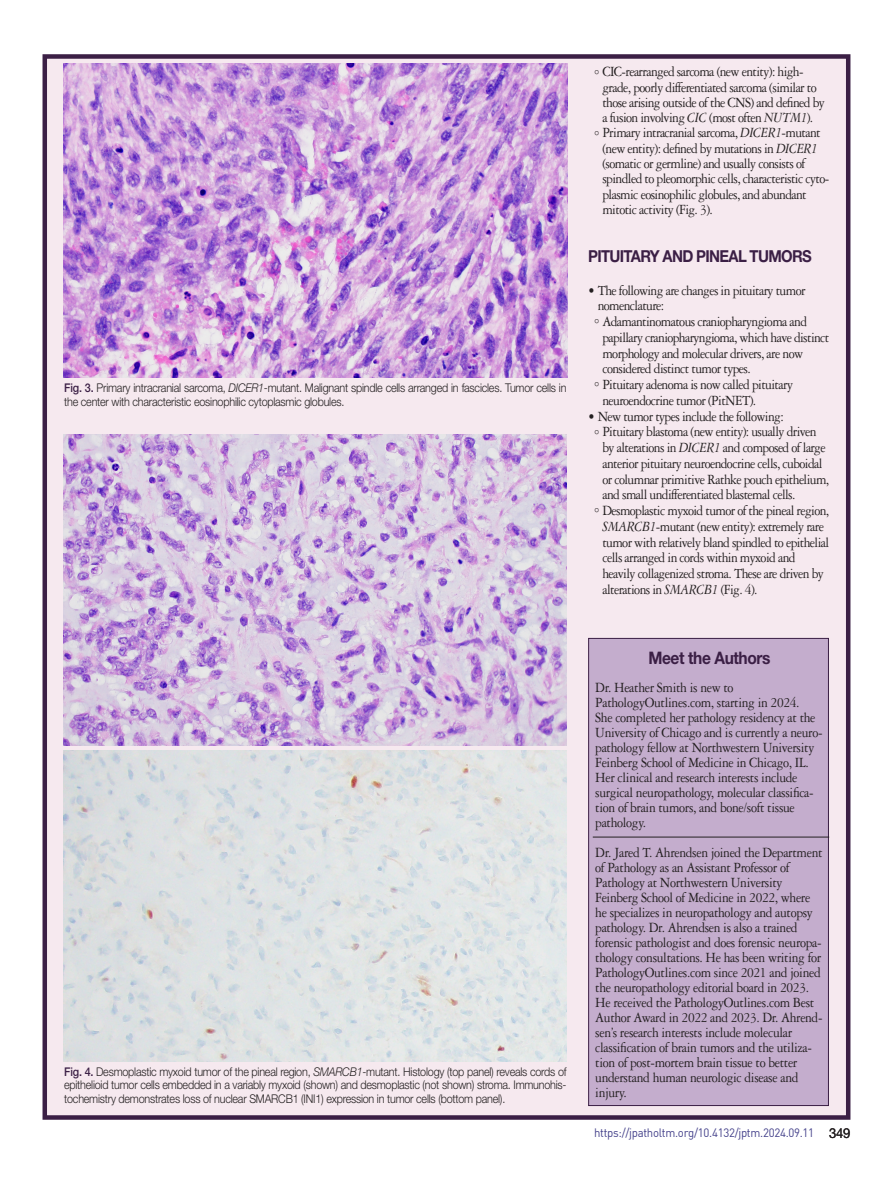
<style>
.page{position:relative;width:893px;height:1191px;background:#fff}
.page>*{position:absolute;margin:0;border:0;box-sizing:border-box;transform-origin:0 0}
.t1{font:700 17.25px "Helvetica Neue LT Std";letter-spacing:-.025em;color:#3b1f45;scale:.9 1}
.t2{font:700 16.5px "Helvetica Neue LT Std";letter-spacing:-.045em;color:#3b1f45;scale:.9 1}
.t3{font:15px "Garamond 3 LT Std";letter-spacing:-.045em;color:#231f20;scale:.9 1}
.t4{font:15px/15px "Garamond 3 LT Std";letter-spacing:-.025em;color:#231f20;scale:.9 1}
.t5{font:300 12px/13.5px "Helvetica Neue LT Std";letter-spacing:-.02em;color:#231f20;scale:.9 1}
.t6{font:12px "Dinreg";letter-spacing:-.025em;color:#45428b;scale:.95 1}
.s1{font-weight:500;color:#3b1f45}
.s2{font-style:italic}
.s3{font-family:"Helvetica Neue LT Std";font-size:13.8px;color:#231f20}
</style>
<div class="page">
<div style="left:45px;top:56px;width:803px;height:1061px;background:#f6e8ee"></div>
<div style="left:43px;top:54px;width:807px;height:1065px;border:4px solid #3b1f45"></div>
<div style="left:589px;top:638px;width:239px;height:467px;background:#c0a8cb"></div>
<div style="left:588px;top:638px;width:241px;height:468px;border:1px solid #3b1f45"></div>
<hr style="left:593px;top:837px;width:236px;height:1px;background:#231f20">
<img style="left:64px;top:64px;width:503px;height:313px">
<img style="left:64px;top:435px;width:503px;height:310px">
<img style="left:64px;top:750px;width:503px;height:311px">
<p class="t5" style="left:64px;top:381px;width:560px"><span class="s1">Fig. 3.</span> Primary intracranial sarcoma, <span class="s2">DICER1</span>-mutant. Malignant spindle cells arranged in fascicles. Tumor cells in the center with characteristic eosinophilic cytoplasmic globules.</p>
<p class="t5" style="left:64px;top:1064px;width:560px;text-align:justify"><span class="s1">Fig. 4.</span> Desmoplastic myxoid tumor of the pineal region, <span class="s2">SMARCB1</span>-mutant. Histology (top panel) reveals cords of epithelioid tumor cells embedded in a variably myxoid (shown) and desmoplastic (not shown) stroma. Immunohis&shy;tochemistry demonstrates loss of nuclear SMARCB1 (INI1) expression in tumor cells (bottom panel).</p>
<p class="t3" style="left:594px;top:64px;width:234px">° CIC-rearranged sarcoma (new entity): high-</p>
<p class="t3" style="left:602px;top:79px;width:240px">grade, poorly differentiated sarcoma (similar to</p>
<p class="t3" style="left:602px;top:94px;width:249px">those arising outside of the CNS) and defined by</p>
<p class="t3" style="left:602px;top:109px;width:236px">a fusion involving <span class="s2">CIC</span> (most often <span class="s2">NUTM1</span>).</p>
<p class="t3" style="left:594px;top:125px;width:253px">° Primary intracranial sarcoma, <span class="s2">DICER1</span>-mutant</p>
<p class="t3" style="left:602px;top:140px;width:241px">(new entity): defined by mutations in <span class="s2">DICER1</span></p>
<p class="t3" style="left:602px;top:155px;width:227px">(somatic or germline) and usually consists of</p>
<p class="t3" style="left:602px;top:171px;width:254px">spindled to pleomorphic cells, characteristic cyto-</p>
<p class="t3" style="left:602px;top:186px;width:229px">plasmic eosinophilic globules, and abundant</p>
<p class="t3" style="left:602px;top:201px;width:124px">mitotic activity (Fig. 3).</p>
<p class="t2" style="left:588px;top:246px;width:250px">PITUITARY AND PINEAL TUMORS</p>
<p class="t3" style="left:588px;top:282px;width:243px">• The following are changes in pituitary tumor</p>
<p class="t3" style="left:598px;top:298px;width:75px">nomenclature:</p>
<p class="t3" style="left:594px;top:313px;width:238px">° Adamantinomatous craniopharyngioma and</p>
<p class="t3" style="left:602px;top:329px;width:254px">papillary craniopharyngioma, which have distinct</p>
<p class="t3" style="left:602px;top:345px;width:224px">morphology and molecular drivers, are now</p>
<p class="t3" style="left:602px;top:361px;width:166px">considered distinct tumor types.</p>
<p class="t3" style="left:594px;top:376px;width:222px">° Pituitary adenoma is now called pituitary</p>
<p class="t3" style="left:602px;top:392px;width:172px">neuroendocrine tumor (PitNET).</p>
<p class="t3" style="left:588px;top:408px;width:219px">• New tumor types include the following:</p>
<p class="t3" style="left:594px;top:424px;width:249px">° Pituitary blastoma (new entity): usually driven</p>
<p class="t3" style="left:602px;top:439px;width:250px">by alterations in <span class="s2">DICER1</span> and composed of large</p>
<p class="t3" style="left:602px;top:455px;width:246px">anterior pituitary neuroendocrine cells, cuboidal</p>
<p class="t3" style="left:602px;top:471px;width:254px">or columnar primitive Rathke pouch epithelium,</p>
<p class="t3" style="left:602px;top:487px;width:216px">and small undifferentiated blastemal cells.</p>
<p class="t3" style="left:594px;top:502px;width:262px">° Desmoplastic myxoid tumor of the pineal region,</p>
<p class="t3" style="left:602px;top:518px;width:248px"><span class="s2">SMARCB1</span>-mutant (new entity): extremely rare</p>
<p class="t3" style="left:602px;top:534px;width:254px">tumor with relatively bland spindled to epithelial</p>
<p class="t3" style="left:602px;top:550px;width:216px">cells arranged in cords within myxoid and</p>
<p class="t3" style="left:602px;top:565px;width:248px">heavily collagenized stroma. These are driven by</p>
<p class="t3" style="left:602px;top:581px;width:174px">alterations in <span class="s2">SMARCB1</span> (Fig. 4).</p>
<p class="t1" style="left:648px;top:647px;width:137px">Meet the Authors</p>
<p class="t4" style="left:595px;top:680px;width:254px">Dr. Heather Smith is new to PathologyOutlines.com, starting in 2024.<br>She completed her pathology residency at the University of Chicago and is currently a neuro&shy;pathology fellow at Northwestern University Feinberg School of Medicine in Chicago, IL.<br>Her clinical and research interests include surgical neuropathology, molecular classifica&shy;tion of brain tumors, and bone/soft tissue pathology.</p>
<p class="t4" style="left:595px;top:845px;width:254px">Dr. Jared T. Ahrendsen joined the Department of Pathology as an Assistant Professor of Pathology at Northwestern University Feinberg School of Medicine in 2022, where he specializes in neuropathology and autopsy pathology. Dr. Ahrendsen is also a trained forensic pathologist and does forensic neuropa&shy;thology consultations. He has been writing for PathologyOutlines.com since 2021 and joined the neuropathology editorial board in 2023.<br>He received the PathologyOutlines.com Best Author Award in 2022 and 2023. Dr. Ahrend&shy;sen’s research interests include molecular classification of brain tumors and the utiliza&shy;tion of post-mortem brain tissue to better understand human neurologic disease and injury.</p>
<p class="t6" style="left:594px;top:1125px;width:271px">https://jpatholtm.org/10.4132/jptm.2024.09.11 <span class="s3">349</span></p>
</div>
